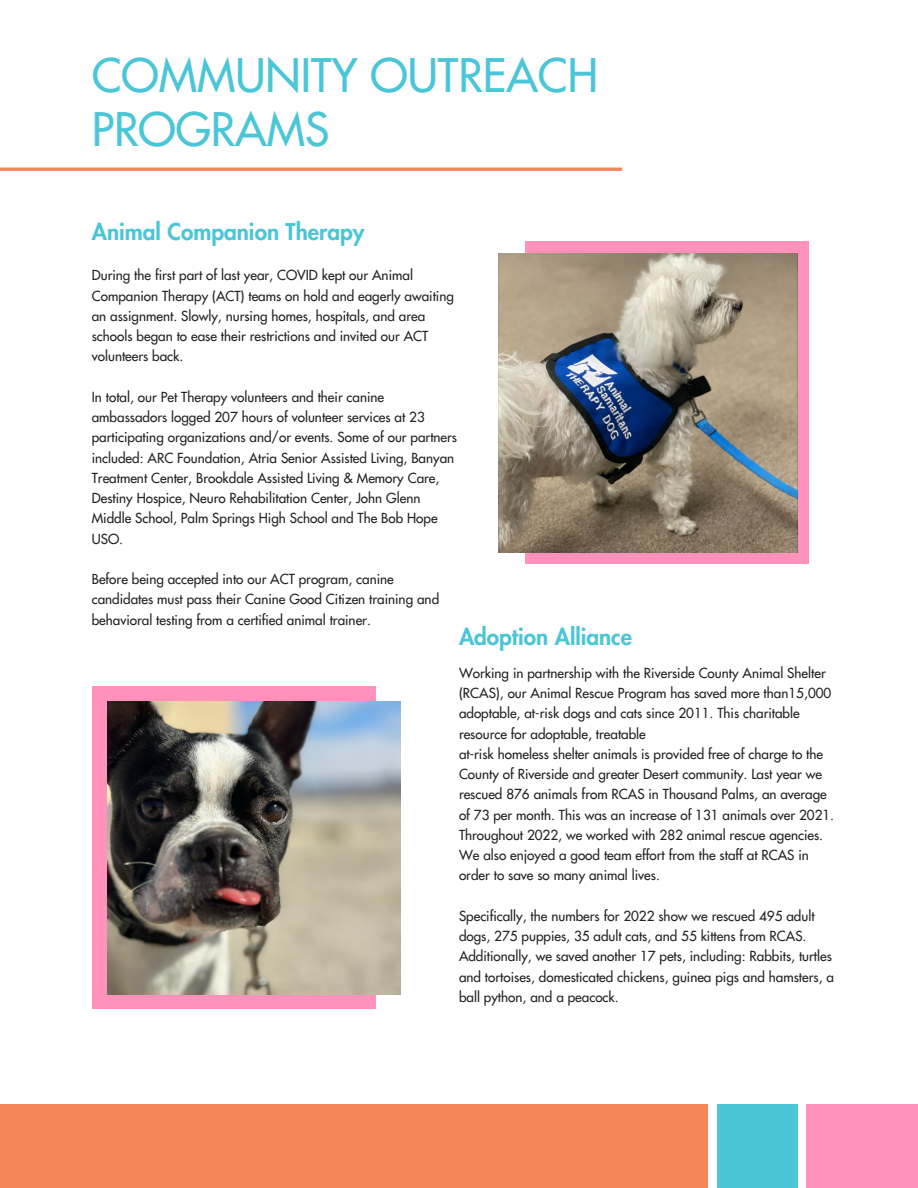
<style>
.page{position:relative;width:918px;height:1188px;background:#fff}
.page>*{position:absolute;margin:0;border:0;box-sizing:border-box;transform-origin:0 0}
.t1{font:45px/54px "Futura LT";color:#4ac6d7}
.t2{font:800 22.5px "Futura LT";color:#4ac6d7}
.t3{font:13.5px/20.2px "Futura LT";color:#222}
</style>
<div class="page">
<div style="left:0;top:1104px;width:708px;height:84px;background:#f5855b"></div>
<div style="left:717px;top:1104px;width:81px;height:84px;background:#4ac6d7"></div>
<div style="left:806px;top:1104px;width:112px;height:84px;background:#ff91bb"></div>
<hr style="left:0;top:168px;width:622px;height:3px;background:#f5855b">
<div style="left:526px;top:241px;width:283px;height:323px;background:#ff91bb"></div>
<img style="left:499px;top:254px;width:299px;height:298px">
<div style="left:92px;top:686px;width:283px;height:323px;background:#ff91bb"></div>
<img style="left:108px;top:702px;width:293px;height:293px">
<h1 class="t1" style="left:92px;top:48px;width:508px">COMMUNITY OUTREACH<br>PROGRAMS</h1>
<h2 class="t2" style="left:92px;top:217px;width:274px">Animal Companion Therapy</h2>
<p class="t3" style="left:92px;top:265px;width:364px">During the first part of last year, COVID kept our Animal Companion Therapy (ACT) teams on hold and eagerly awaiting an assignment. Slowly, nursing homes, hospitals, and area schools began to ease their restrictions and invited our ACT volunteers back.</p>
<p class="t3" style="left:92px;top:387px;width:367px">In total, our Pet Therapy volunteers and their canine ambassadors logged 207 hours of volunteer services at 23 participating organizations and/or events. Some of our partners included: ARC Foundation, Atria Senior Assisted Living, Banyan Treatment Center, Brookdale Assisted Living &amp; Memory Care, Destiny Hospice, Neuro Rehabilitation Center, John Glenn Middle School, Palm Springs High School and The Bob Hope USO.</p>
<p class="t3" style="left:92px;top:569px;width:349px">Before being accepted into our ACT program, canine candidates must pass their Canine Good Citizen training and behavioral testing from a certified animal trainer.</p>
<h2 class="t2" style="left:459px;top:622px;width:175px">Adoption Alliance</h2>
<p class="t3" style="left:459px;top:663px;width:377px">Working in partnership with the Riverside County Animal Shelter (RCAS), our Animal Rescue Program has saved more than15,000 adoptable, at-risk dogs and cats since 2011. This charitable resource for adoptable, treatable<br>at-risk homeless shelter animals is provided free of charge to the County of Riverside and greater Desert community. Last year we rescued 876 animals from RCAS in Thousand Palms, an average of 73 per month. This was an increase of 131 animals over 2021.<br>Throughout 2022, we worked with 282 animal rescue agencies.<br>We also enjoyed a good team effort from the staff at RCAS in order to save so many animal lives.</p>
<p class="t3" style="left:459px;top:906px;width:377px">Specifically, the numbers for 2022 show we rescued 495 adult dogs, 275 puppies, 35 adult cats, and 55 kittens from RCAS.<br>Additionally, we saved another 17 pets, including: Rabbits, turtles and tortoises, domesticated chickens, guinea pigs and hamsters, a ball python, and a peacock.</p>
</div>
